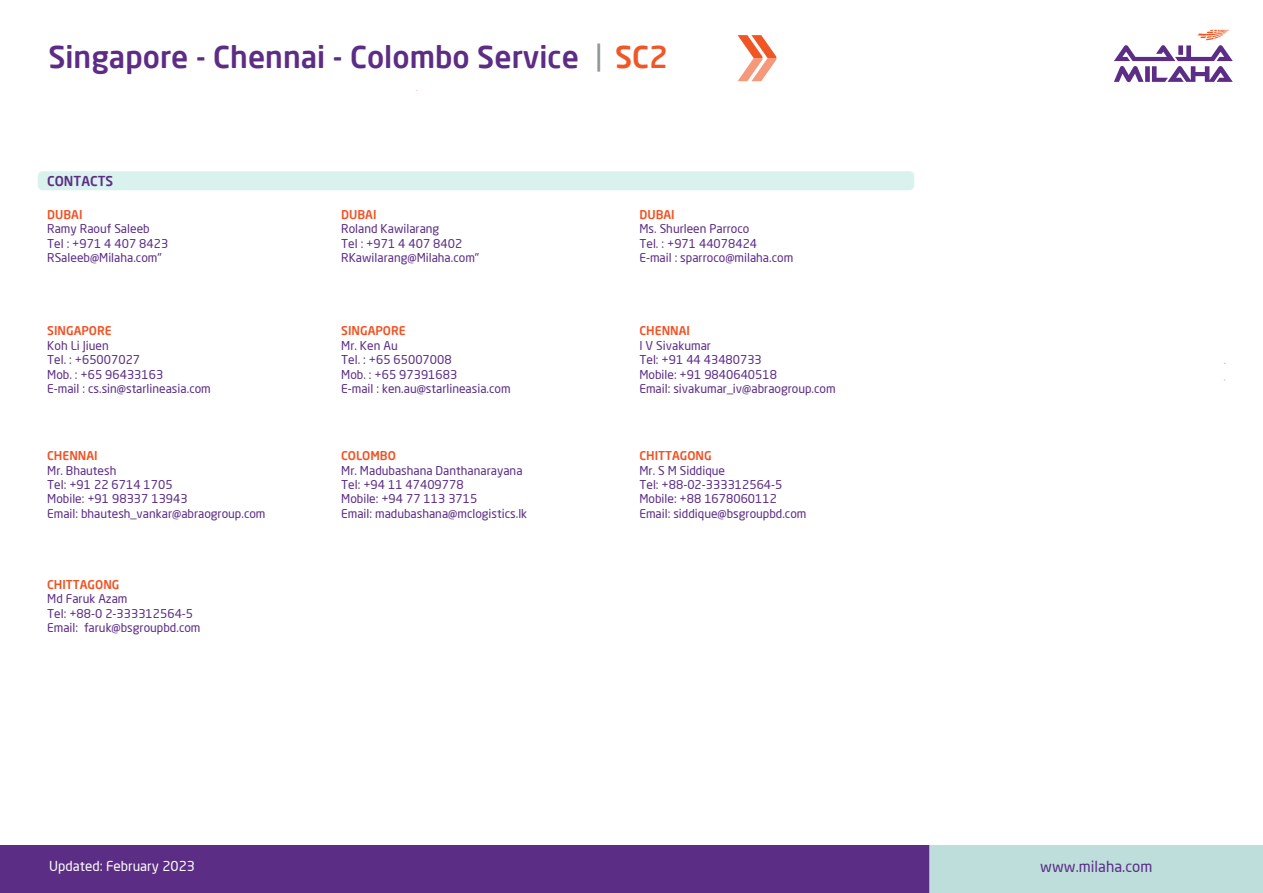
<style>
.page{position:relative;width:1263px;height:893px;background:#fff}
.page>*{position:absolute;margin:0;border:0;box-sizing:border-box;transform-origin:0 0}
.t1{font:500 30px "Neo Sans Arabic";color:#5d2d85}
.t2{font:15px "Neo Sans Arabic";color:#5b2c86}
.t3{font:13.5px "Neo Sans Arabic";color:#fff}
.t4{font:500 13.5px "Neo Sans Arabic";color:#5d2d85}
.t5{font:12px/14.4px "Neo Sans Arabic";color:#5b2c86}
.t6{font:500 12px "Neo Sans Arabic";color:#f05325}
.s1{font-weight:400;color:#949597}
.s2{color:#ef5726}
</style>
<div class="page">
<div style="left:0;top:845px;width:929px;height:48px;background:#5c2d85"></div>
<div style="left:929px;top:845px;width:334px;height:48px;background:#bededb"></div>
<div style="left:38px;top:171px;width:876px;height:19px;background:#d9f2ee;border-radius:5px"></div>
<svg style="left:1114px;top:30px;width:119px;height:52px"></svg>
<svg style="left:737px;top:35px;width:39px;height:46px"></svg>
<h1 class="t1" style="left:48px;top:34px;width:621px">Singapore - Chennai - Colombo Service <span class="s1">|</span> <span class="s2">SC2</span></h1>
<p class="t4" style="left:47px;top:170px;width:68px">CONTACTS</p>
<p class="t6" style="left:47px;top:205px;width:37px">DUBAI</p>
<p class="t5" style="left:47px;top:222px;width:123px">Ramy Raouf Saleeb<br>Tel : +971 4 407 8423<br>RSaleeb@Milaha.com"</p>
<p class="t6" style="left:47px;top:322px;width:66px">SINGAPORE</p>
<p class="t5" style="left:47px;top:338px;width:165px">Koh Li Jiuen<br>Tel. : +65007027<br>Mob. : +65 96433163<br>E-mail : cs.sin@starlineasia.com</p>
<p class="t6" style="left:47px;top:446px;width:52px">CHENNAI</p>
<p class="t5" style="left:47px;top:463px;width:220px">Mr. Bhautesh<br>Tel: +91 22 6714 1705<br>Mobile: +91 98337 13943<br>Email: bhautesh_vankar@abraogroup.com</p>
<p class="t6" style="left:47px;top:575px;width:74px">CHITTAGONG</p>
<p class="t5" style="left:47px;top:592px;width:155px">Md Faruk Azam<br>Tel: +88-0 2-333312564-5<br>Email: faruk@bsgroupbd.com</p>
<p class="t6" style="left:341px;top:205px;width:37px">DUBAI</p>
<p class="t5" style="left:341px;top:222px;width:140px">Roland Kawilarang<br>Tel : +971 4 407 8402<br>RKawilarang@Milaha.com"</p>
<p class="t6" style="left:341px;top:322px;width:66px">SINGAPORE</p>
<p class="t5" style="left:341px;top:338px;width:171px">Mr. Ken Au<br>Tel. : +65 65007008<br>Mob. : +65 97391683<br>E-mail : ken.au@starlineasia.com</p>
<p class="t6" style="left:341px;top:446px;width:56px">COLOMBO</p>
<p class="t5" style="left:341px;top:463px;width:188px">Mr. Madubashana Danthanarayana<br>Tel: +94 11 47409778<br>Mobile: +94 77 113 3715<br>Email: madubashana@mclogistics.lk</p>
<p class="t3" style="left:49px;top:856px;width:147px">Updated: February 2023</p>
<p class="t6" style="left:639px;top:205px;width:37px">DUBAI</p>
<p class="t5" style="left:639px;top:222px;width:155px">Ms. Shurleen Parroco<br>Tel. : +971 44078424<br>E-mail : sparroco@milaha.com</p>
<p class="t6" style="left:639px;top:322px;width:52px">CHENNAI</p>
<p class="t5" style="left:639px;top:338px;width:198px">I V Sivakumar<br>Tel: +91 44 43480733<br>Mobile: +91 9840640518<br>Email: sivakumar_iv@abraogroup.com</p>
<p class="t6" style="left:639px;top:446px;width:74px">CHITTAGONG</p>
<p class="t5" style="left:639px;top:463px;width:169px">Mr. S M Siddique<br>Tel: +88-02-333312564-5<br>Mobile: +88 1678060112<br>Email: siddique@bsgroupbd.com</p>
<p class="t2" style="left:1040px;top:855px;width:113px">www.milaha.com</p>
</div>
